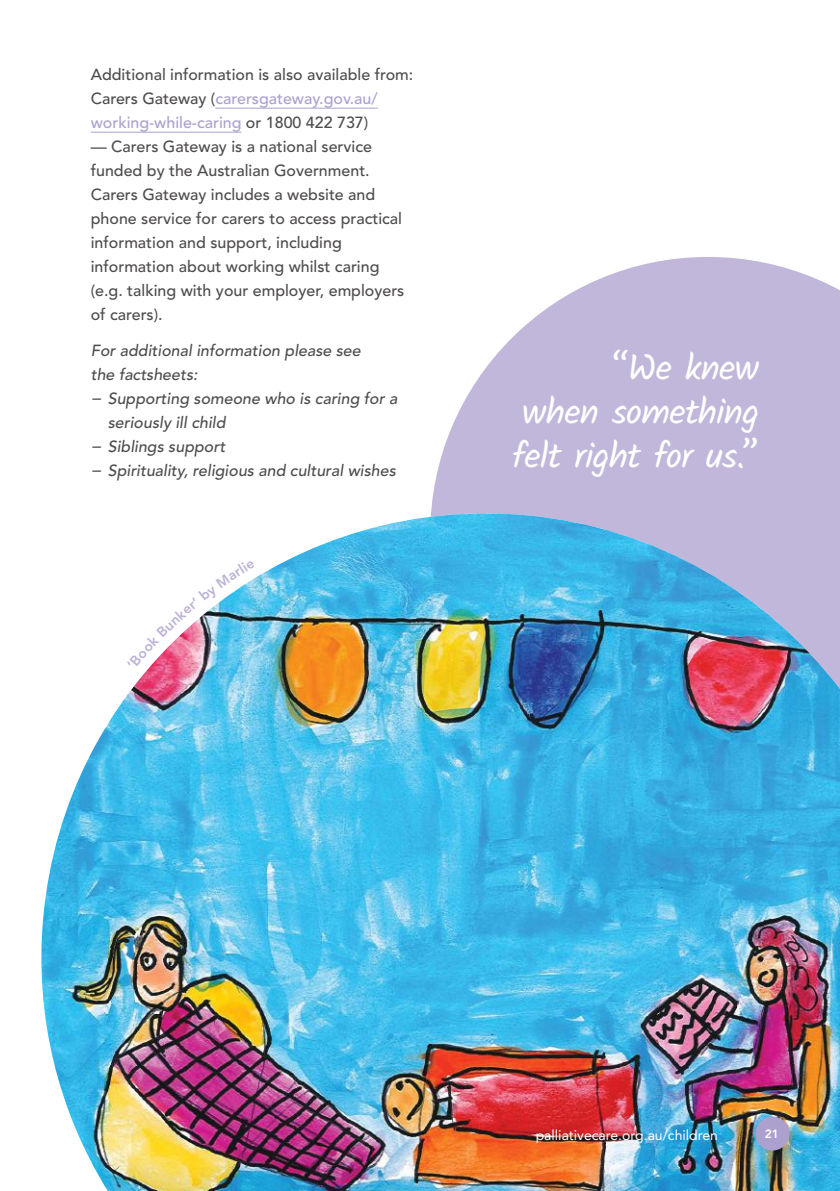
<style>
.page{position:relative;width:840px;height:1191px;background:#fff}
.page>*{position:absolute;margin:0;border:0;box-sizing:border-box;transform-origin:0 0}
.t1{font:36px/44px "Kalam";letter-spacing:-.025em;color:#fff;text-align:justify}
.t2{font:500 16px/24px "Avenir LT Std";color:#4e4b4c}
.t3{font:italic 500 16px "Avenir LT Std";color:#4e4b4c}
.t4{font:14px "Avenir LT Std";color:#fff}
.t5{font:800 12px "Avenir LT Std";color:#fff}
.s1{color:#aca0ce}
</style>
<div class="page">
<svg style="left:433px;top:257px;width:406px;height:236px;fill:#c1b7da"></svg>
<hr style="left:215px;top:108px;width:162px;height:1px;background:#aca0ce">
<hr style="left:91px;top:132px;width:150px;height:1px;background:#aca0ce">
<div style="left:431px;top:493px;width:408px;height:20px;background:#c1b7da"></div>
<img style="left:41px;top:513px;width:798px;height:678px">
<div style="left:755px;top:1116px;width:34px;height:34px;background:#aca0ce;border-radius:50%"></div>
<img style="left:127px;top:560px;width:128px;height:106px">
<p class="t2" style="left:91px;top:63px;width:324px">Additional information is also available from:<br>Carers Gateway (<span class="s1">carersgateway.gov.au/ working-while-caring</span> or 1800 422 737)</p>
<p class="t2" style="left:91px;top:135px;width:315px">— Carers Gateway is a national service funded by the Australian Government.<br>Carers Gateway includes a website and phone service for carers to access practical information and support, including information about working whilst caring (e.g. talking with your employer, employers of carers).</p>
<p class="t3" style="left:91px;top:341px;width:271px">For additional information please see</p>
<p class="t3" style="left:91px;top:365px;width:108px">the factsheets:</p>
<p class="t3" style="left:91px;top:389px;width:308px">− Supporting someone who is caring for a</p>
<p class="t3" style="left:108px;top:413px;width:119px">seriously ill child</p>
<p class="t3" style="left:91px;top:437px;width:136px">− Siblings support</p>
<p class="t3" style="left:91px;top:461px;width:306px">− Spirituality, religious and cultural wishes</p>
<h1 class="t1" style="left:512px;top:348px;width:248px;text-indent:100px">“We knew when something felt right for us.”</h1>
<p class="t4" style="left:535px;top:1126px;width:184px">palliativecare.org.au/children</p>
<p class="t5" style="left:764px;top:1126px;width:16px">21</p>
</div>
